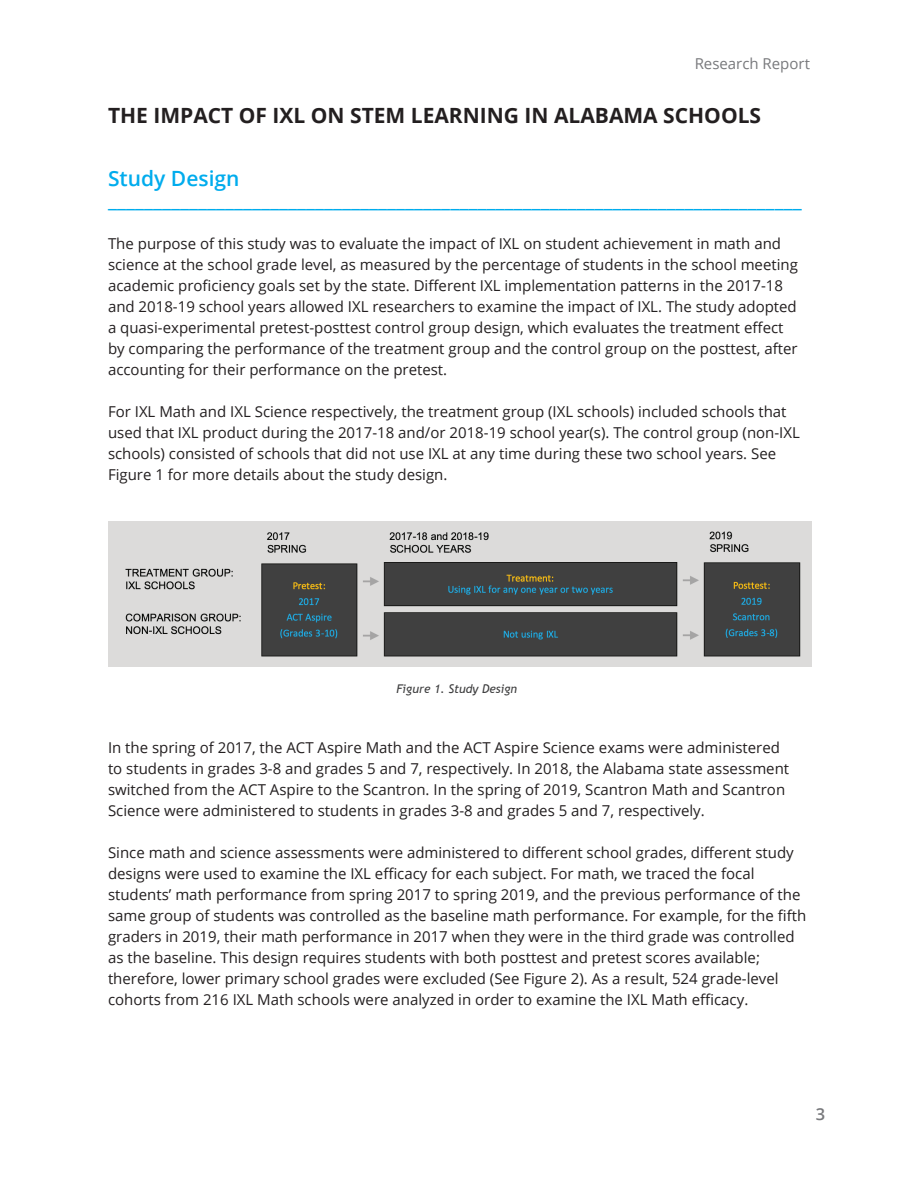
<style>
.page{position:relative;width:918px;height:1188px;background:#fff}
.page>*{position:absolute;margin:0;border:0;box-sizing:border-box;transform-origin:0 0}
.t1{font:600 21px/21px "Open Sans";color:#00aced}
.t2{font:700 21px "Open Sans";color:#231f20}
.t3{font:600 16.5px "Open Sans";color:#78797c}
.t4{font:15px/21px "Open Sans";color:#231f20}
.t5{font:15px "Open Sans";color:#78797c}
.t6{font:italic 12px "Trebuchet MS";color:#3e3e3f}
</style>
<div class="page">
<img style="left:109px;top:521px;width:702px;height:146px">
<p class="t5" style="left:695px;top:53px;width:117px">Research Report</p>
<h1 class="t2" style="left:108px;top:101px;width:655px">THE IMPACT OF IXL ON STEM LEARNING IN ALABAMA SCHOOLS</h1>
<h1 class="t1" style="left:108px;top:167px;width:695px">Study Design _____________________________________________________________________________</h1>
<p class="t4" style="left:108px;top:233px;width:691px">The purpose of this study was to evaluate the impact of IXL on student achievement in math and science at the school grade level, as measured by the percentage of students in the school meeting academic proficiency goals set by the state. Different IXL implementation patterns in the 2017-18 and 2018-19 school years allowed IXL researchers to examine the impact of IXL. The study adopted a quasi-experimental pretest-posttest control group design, which evaluates the treatment effect by comparing the performance of the treatment group and the control group on the posttest, after accounting for their performance on the pretest.</p>
<p class="t4" style="left:108px;top:401px;width:693px">For IXL Math and IXL Science respectively, the treatment group (IXL schools) included schools that used that IXL product during the 2017-18 and/or 2018-19 school year(s). The control group (non-IXL schools) consisted of schools that did not use IXL at any time during these two school years. See Figure 1 for more details about the study design.</p>
<p class="t6" style="left:396px;top:682px;width:122px">Figure 1. Study Design</p>
<p class="t4" style="left:108px;top:737px;width:683px">In the spring of 2017, the ACT Aspire Math and the ACT Aspire Science exams were administered to students in grades 3-8 and grades 5 and 7, respectively. In 2018, the Alabama state assessment switched from the ACT Aspire to the Scantron. In the spring of 2019, Scantron Math and Scantron Science were administered to students in grades 3-8 and grades 5 and 7, respectively.</p>
<p class="t4" style="left:108px;top:842px;width:700px">Since math and science assessments were administered to different school grades, different study designs were used to examine the IXL efficacy for each subject. For math, we traced the focal students’ math performance from spring 2017 to spring 2019, and the previous performance of the same group of students was controlled as the baseline math performance. For example, for the fifth graders in 2019, their math performance in 2017 when they were in the third grade was controlled as the baseline. This design requires students with both posttest and pretest scores available; therefore, lower primary school grades were excluded (See Figure 2). As a result, 524 grade-level cohorts from 216 IXL Math schools were analyzed in order to examine the IXL Math efficacy.</p>
<p class="t3" style="left:816px;top:1102px;width:11px">3</p>
</div>
